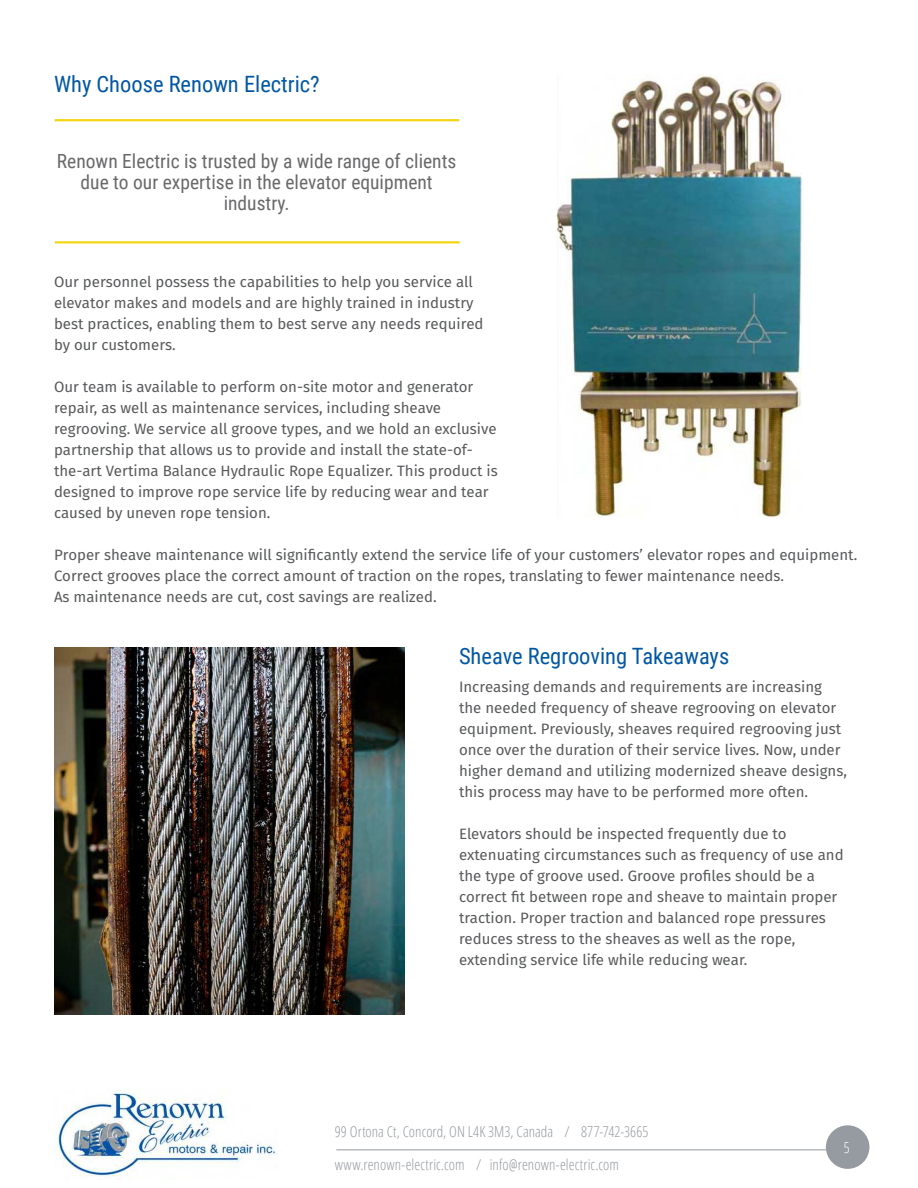
<style>
.page{position:relative;width:918px;height:1188px;background:#fff}
.page>*{position:absolute;margin:0;border:0;box-sizing:border-box;transform-origin:0 0}
.t1{font:22.5px "Roboto Condensed";color:#0157a4}
.t2{font:19.5px/21px "Roboto Condensed";color:#69696b;text-align:center}
.t3{font:15px/21px "Fira Sans";color:#58595b}
.t4{font:300 15px "Open Sans Condensed";letter-spacing:.005em;color:#959ba0}
.t5{font:300 15px "Open Sans Condensed";color:#fff}
</style>
<div class="page">
<img style="left:54px;top:1090px;width:221px;height:87px">
<hr style="left:336px;top:1149px;width:533px;height:1px;background:#959ba0">
<div style="left:826px;top:1125px;width:43px;height:44px;background:#959ba0;border-radius:50%"></div>
<hr style="left:55px;top:241px;width:405px;height:2px;background:#f4d613">
<hr style="left:55px;top:119px;width:404px;height:2px;background:#f4d613">
<img style="left:557px;top:75px;width:244px;height:442px">
<img style="left:54px;top:647px;width:351px;height:368px">
<h1 class="t1" style="left:54px;top:68px;width:267px">Why Choose Renown Electric?</h1>
<h2 class="t2" style="left:57px;top:149px;width:401px">Renown Electric is trusted by a wide range of clients due to our expertise in the elevator equipment industry.</h2>
<p class="t3" style="left:54px;top:273px;width:431px">Our personnel possess the capabilities to help you service all elevator makes and models and are highly trained in industry best practices, enabling them to best serve any needs required by our customers.</p>
<p class="t3" style="left:54px;top:378px;width:445px">Our team is available to perform on-site motor and generator repair, as well as maintenance services, including sheave regrooving. We service all groove types, and we hold an exclusive partnership that allows us to provide and install the state-of&shy;the-art Vertima Balance Hydraulic Rope Equalizer. This product is designed to improve rope service life by reducing wear and tear caused by uneven rope tension.</p>
<p class="t3" style="left:54px;top:546px;width:805px">Proper sheave maintenance will significantly extend the service life of your customers’ elevator ropes and equipment.<br>Correct grooves place the correct amount of traction on the ropes, translating to fewer maintenance needs.<br>As maintenance needs are cut, cost savings are realized.</p>
<h1 class="t1" style="left:459px;top:647px;width:272px">Sheave Regrooving Takeaways</h1>
<p class="t3" style="left:459px;top:677px;width:389px">Increasing demands and requirements are increasing the needed frequency of sheave regrooving on elevator equipment. Previously, sheaves required regrooving just once over the duration of their service lives. Now, under higher demand and utilizing modernized sheave designs, this process may have to be performed more often.</p>
<p class="t3" style="left:459px;top:824px;width:386px">Elevators should be inspected frequently due to extenuating circumstances such as frequency of use and the type of groove used. Groove profiles should be a correct fit between rope and sheave to maintain proper traction. Proper traction and balanced rope pressures reduces stress to the sheaves as well as the rope, extending service life while reducing wear.</p>
<p class="t4" style="left:335px;top:1125px;width:315px">99 Ortona Ct, Concord, ON L4K 3M3, Canada / 877-742-3665</p>
<p class="t4" style="left:335px;top:1158px;width:286px">www.renown-electric.com / info@renown-electric.com</p>
<p class="t5" style="left:844px;top:1141px;width:7px">5</p>
</div>
